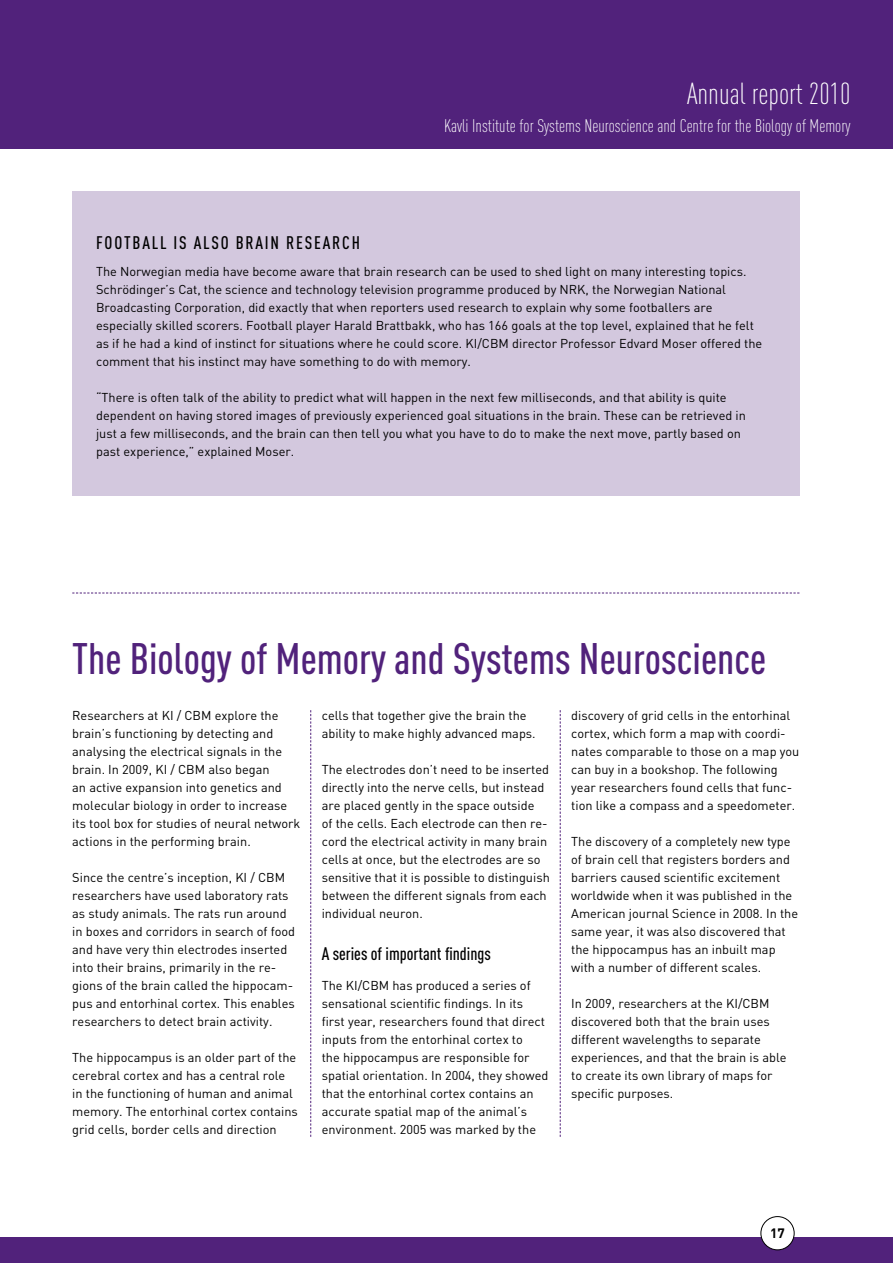
<style>
.page{position:relative;width:893px;height:1263px;background:#fff}
.page>*{position:absolute;margin:0;border:0;box-sizing:border-box;transform-origin:0 0}
.t1{font:500 43.5px "DIN Cond";color:#51227b}
.t2{font:300 30px "DIN Cond";color:#fff}
.t3{font:300 18px "DIN Cond";color:#fff}
.t4{font:500 18px "DIN Cond";color:#000}
.t5{font:700 13.5px "DIN";color:#000}
.t6{font:12.75px/18px "DIN";color:#000}
</style>
<div class="page">
<div style="left:0;top:1237px;width:893px;height:26px;background:#51227b"></div>
<div style="left:0;top:0;width:893px;height:149px;background:#51227b"></div>
<div style="left:761px;top:1216px;width:33px;height:34px;background:#fff;border-radius:50%"></div>
<div style="left:760px;top:1216px;width:34px;height:34px;border:1px solid #000;border-radius:50%"></div>
<svg style="left:310px;top:710px;width:1px;height:427px"></svg>
<svg style="left:72px;top:593px;width:727px;height:1px"></svg>
<svg style="left:560px;top:710px;width:1px;height:427px"></svg>
<div style="left:72px;top:191px;width:727px;height:305px;background:#d3c8de"></div>
<h2 class="t2" style="left:687px;top:77px;width:165px">Annual report 2010</h2>
<h3 class="t3" style="left:444px;top:116px;width:408px">Kavli Institute for Systems Neuroscience and Centre for the Biology of Memory</h3>
<h3 class="t4" style="left:96px;top:232px;width:19px">Football</h3>
<h3 class="t4" style="left:174px;top:232px;width:30px">is also</h3>
<h3 class="t4" style="left:236px;top:232px;width:10px">brain</h3>
<h3 class="t4" style="left:286px;top:232px;width:10px">research</h3>
<p class="t6" style="left:96px;top:262px;width:668px">The Norwegian media have become aware that brain research can be used to shed light on many interesting topics.<br>Schrödinger’s Cat, the science and technology television programme produced by NRK, the Norwegian National Broadcasting Corporation, did exactly that when reporters used research to explain why some footballers are especially skilled scorers. Football player Harald Brattbakk, who has 166 goals at the top level, explained that he felt as if he had a kind of instinct for situations where he could score. KI/CBM director Professor Edvard Moser offered the comment that his instinct may have something to do with memory.</p>
<p class="t6" style="left:96px;top:388px;width:651px">“There is often talk of the ability to predict what will happen in the next few milliseconds, and that ability is quite dependent on having stored images of previously experienced goal situations in the brain. These can be retrieved in just a few milliseconds, and the brain can then tell you what you have to do to make the next move, partly based on past experience,” explained Moser.</p>
<h1 class="t1" style="left:72px;top:633px;width:695px">The Biology of Memory and Systems Neuroscience</h1>
<p class="t6" style="left:322px;top:706px;width:215px">cells that together give the brain the ability to make highly advanced maps.</p>
<p class="t6" style="left:322px;top:760px;width:230px">The electrodes don’t need to be inserted directly into the nerve cells, but instead are placed gently in the space outside<br>of the cells. Each electrode can then re&shy;cord the electrical activity in many brain cells at once, but the electrodes are so sensitive that it is possible to distinguish between the different signals from each individual neuron.</p>
<h3 class="t4" style="left:322px;top:943px;width:171px">A series of important findings</h3>
<p class="t6" style="left:322px;top:976px;width:228px">The KI/CBM has produced a series of sensational scientific findings. In its first year, researchers found that direct inputs from the entorhinal cortex to<br>the hippocampus are responsible for spatial orientation. In 2004, they showed that the entorhinal cortex contains an accurate spatial map of the animal’s environment. 2005 was marked by the</p>
<p class="t6" style="left:72px;top:706px;width:230px">Researchers at KI / CBM explore the brain’s functioning by detecting and analysing the electrical signals in the brain. In 2009, KI / CBM also began<br>an active expansion into genetics and molecular biology in order to increase its tool box for studies of neural network actions in the performing brain.</p>
<p class="t6" style="left:72px;top:868px;width:224px">Since the centre’s inception, KI / CBM researchers have used laboratory rats as study animals. The rats run around in boxes and corridors in search of food and have very thin electrodes inserted into their brains, primarily in the re&shy;gions of the brain called the hippocam&shy;pus and entorhinal cortex. This enables researchers to detect brain activity.</p>
<p class="t6" style="left:72px;top:1048px;width:227px">The hippocampus is an older part of the cerebral cortex and has a central role in the functioning of human and animal memory. The entorhinal cortex contains grid cells, border cells and direction</p>
<p class="t6" style="left:571px;top:706px;width:230px">discovery of grid cells in the entorhinal cortex, which form a map with coordi&shy;nates comparable to those on a map you can buy in a bookshop. The following year researchers found cells that func&shy;tion like a compass and a speedometer.</p>
<p class="t6" style="left:571px;top:832px;width:228px">The discovery of a completely new type of brain cell that registers borders and barriers caused scientific excitement worldwide when it was published in the American journal Science in 2008. In the same year, it was also discovered that the hippocampus has an inbuilt map with a number of different scales.</p>
<p class="t6" style="left:571px;top:994px;width:217px">In 2009, researchers at the KI/CBM discovered both that the brain uses different wavelengths to separate experiences, and that the brain is able to create its own library of maps for specific purposes.</p>
<p class="t5" style="left:770px;top:1224px;width:16px">17</p>
</div>
